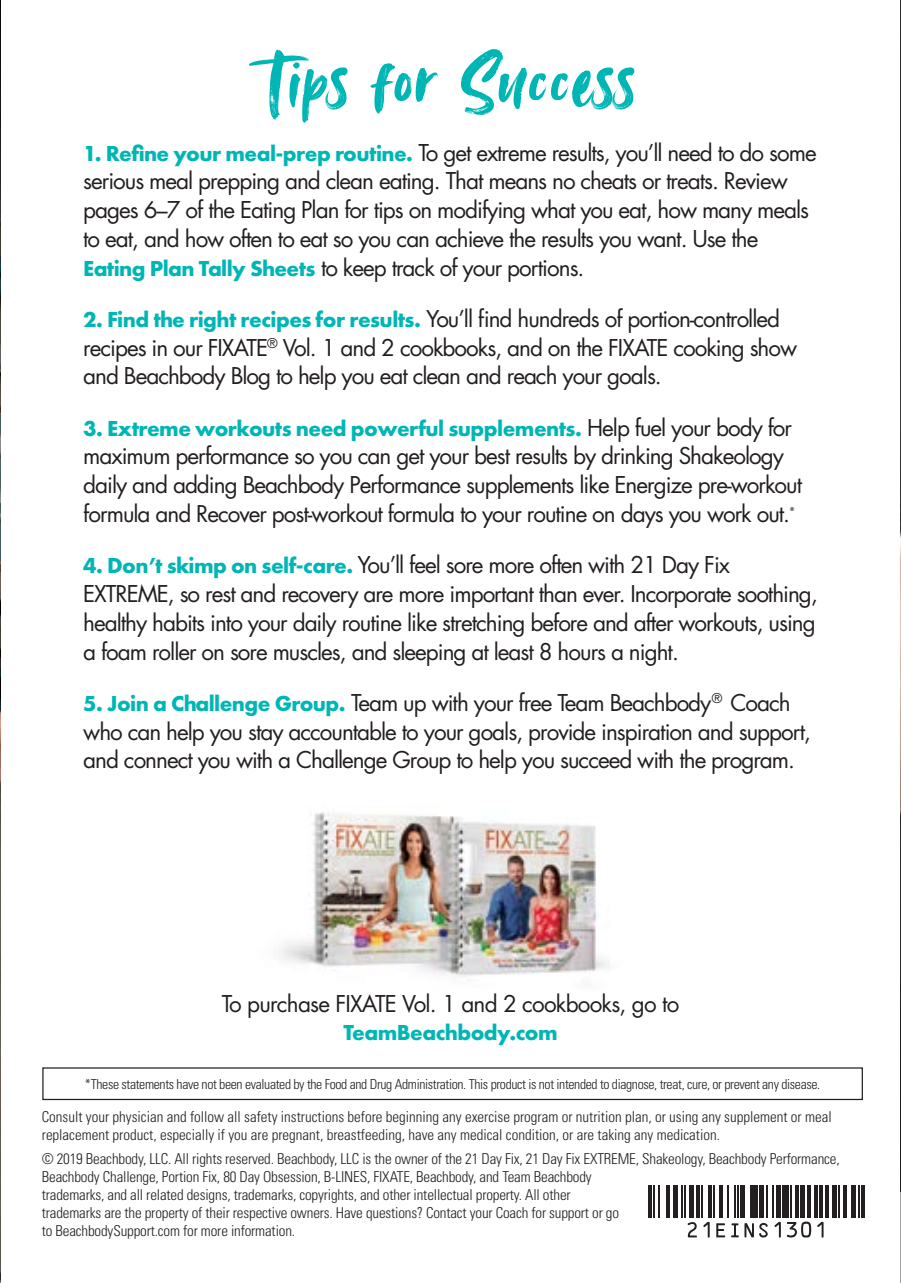
<style>
.page{position:relative;width:901px;height:1283px;background:#fff}
.page>*{position:absolute;margin:0;border:0;box-sizing:border-box;transform-origin:0 0}
.t1{font:80px "Avallon Alt";letter-spacing:.02em;color:#00b6b5}
.t2{font:22.5px/28.8px "Futura";letter-spacing:-.045em;color:#231f20}
.t3{font:700 22.5px "Futura PT";letter-spacing:-.025em;color:#00b6b5}
.t4{font:300 condensed 15px/18px "Univers";letter-spacing:-.01em;color:#231f20}
.t5{font:300 condensed 13.75px "Univers";letter-spacing:-.025em;color:#231f20}
.s1{font-family:"Futura PT";font-weight:700;color:#00b6b5}
.s2{font-family:"Futura";font-weight:400;color:#231f20}
</style>
<div class="page">
<img style="left:0;top:0;width:1px;height:1282px">
<img style="left:900px;top:0;width:1px;height:1192px">
<hr style="left:900px;top:1192px;width:1px;height:90px;background:#9fa1a4">
<hr style="left:648px;top:1185px;width:3px;height:33px;background:#231f20">
<hr style="left:653px;top:1185px;width:2px;height:33px;background:#231f20">
<hr style="left:658px;top:1185px;width:2px;height:33px;background:#231f20">
<hr style="left:666px;top:1185px;width:3px;height:33px;background:#231f20">
<div style="left:672px;top:1185px;width:5px;height:33px;background:#231f20"></div>
<hr style="left:680px;top:1185px;width:2px;height:33px;background:#231f20">
<hr style="left:684px;top:1185px;width:1px;height:33px;background:#231f20">
<div style="left:688px;top:1185px;width:5px;height:33px;background:#231f20"></div>
<hr style="left:697px;top:1185px;width:3px;height:33px;background:#231f20">
<hr style="left:701px;top:1185px;width:2px;height:33px;background:#231f20">
<hr style="left:708px;top:1185px;width:3px;height:33px;background:#231f20">
<hr style="left:713px;top:1185px;width:1px;height:33px;background:#231f20">
<hr style="left:719px;top:1185px;width:3px;height:33px;background:#231f20">
<hr style="left:727px;top:1185px;width:2px;height:33px;background:#231f20">
<hr style="left:734px;top:1185px;width:1px;height:33px;background:#231f20">
<hr style="left:737px;top:1185px;width:1px;height:33px;background:#231f20">
<div style="left:740px;top:1185px;width:5px;height:33px;background:#231f20"></div>
<hr style="left:750px;top:1185px;width:3px;height:33px;background:#231f20">
<hr style="left:754px;top:1185px;width:4px;height:33px;background:#231f20">
<div style="left:759px;top:1185px;width:5px;height:33px;background:#231f20"></div>
<hr style="left:766px;top:1185px;width:1px;height:33px;background:#231f20">
<hr style="left:772px;top:1185px;width:2px;height:33px;background:#231f20">
<div style="left:775px;top:1185px;width:5px;height:33px;background:#231f20"></div>
<div style="left:782px;top:1185px;width:6px;height:33px;background:#231f20"></div>
<hr style="left:790px;top:1185px;width:1px;height:33px;background:#231f20">
<hr style="left:795px;top:1185px;width:3px;height:33px;background:#231f20">
<hr style="left:800px;top:1185px;width:4px;height:33px;background:#231f20">
<hr style="left:808px;top:1185px;width:3px;height:33px;background:#231f20">
<hr style="left:814px;top:1185px;width:3px;height:33px;background:#231f20">
<hr style="left:819px;top:1185px;width:3px;height:33px;background:#231f20">
<hr style="left:825px;top:1185px;width:3px;height:33px;background:#231f20">
<div style="left:832px;top:1185px;width:5px;height:33px;background:#231f20"></div>
<hr style="left:838px;top:1185px;width:2px;height:33px;background:#231f20">
<hr style="left:843px;top:1185px;width:3px;height:33px;background:#231f20">
<div style="left:851px;top:1185px;width:5px;height:33px;background:#231f20"></div>
<hr style="left:857px;top:1185px;width:2px;height:33px;background:#231f20">
<hr style="left:861px;top:1185px;width:3px;height:33px;background:#231f20">
<svg style="left:687px;top:1222px;width:10px;height:15px"></svg>
<svg style="left:703px;top:1221px;width:6px;height:16px"></svg>
<svg style="left:716px;top:1223px;width:9px;height:14px"></svg>
<svg style="left:731px;top:1222px;width:36px;height:15px"></svg>
<svg style="left:774px;top:1221px;width:7px;height:16px"></svg>
<svg style="left:787px;top:1221px;width:24px;height:16px"></svg>
<svg style="left:817px;top:1221px;width:6px;height:16px"></svg>
<div style="left:42px;top:1067px;width:821px;height:33px;border:1px solid #231f20"></div>
<img style="left:280px;top:812px;width:329px;height:165px">
<h1 class="t1" style="left:266px;top:27px;width:371px">Tips for Success</h1>
<p class="t2" style="left:83px;top:138px;width:735px"><span class="s1">1. Refine your meal-prep routine.</span> To get extreme results, you’ll need to do some serious meal prepping and clean eating. That means no cheats or treats. Review pages 6–7 of the Eating Plan for tips on modifying what you eat, how many meals to eat, and how often to eat so you can achieve the results you want. Use the <span class="s1">Eating Plan Tally Sheets</span> to keep track of your portions.</p>
<p class="t2" style="left:83px;top:304px;width:715px"><span class="s1">2. Find the right recipes for results.</span> You’ll find hundreds of portion-controlled recipes in our FIXATE<sup>®</sup> Vol. 1 and 2 cookbooks, and on the FIXATE cooking show and Beachbody Blog to help you eat clean and reach your goals.</p>
<p class="t3" style="left:83px;top:414px;width:710px">3. Extreme workouts need powerful supplements. <span class="s2">Help fuel your body for</span></p>
<p class="t2" style="left:83px;top:441px;width:720px">maximum performance so you can get your best results by drinking Shakeology daily and adding Beachbody Performance supplements like Energize pre-workout formula and Recover post-workout formula to your routine on days you work out.<sup>*</sup></p>
<p class="t2" style="left:83px;top:550px;width:736px"><span class="s1">4. Don’t skimp on self-care.</span> You’ll feel sore more often with 21 Day Fix EXTREME, so rest and recovery are more important than ever. Incorporate soothing, healthy habits into your daily routine like stretching before and after workouts, using a foam roller on sore muscles, and sleeping at least 8 hours a night.</p>
<p class="t2" style="left:83px;top:688px;width:729px"><span class="s1">5. Join a Challenge Group.</span> Team up with your free Team Beachbody<sup>®</sup> Coach who can help you stay accountable to your goals, provide inspiration and support, and connect you with a Challenge Group to help you succeed with the program.</p>
<p class="t2" style="left:222px;top:988px;width:459px">To purchase FIXATE Vol. 1 and 2 cookbooks, go to</p>
<p class="t3" style="left:343px;top:1018px;width:216px">TeamBeachbody.com</p>
<p class="t5" style="left:85px;top:1076px;width:737px">*These statements have not been evaluated by the Food and Drug Administration. This product is not intended to diagnose, treat, cure, or prevent any disease.</p>
<p class="t4" style="left:42px;top:1107px;width:791px">Consult your physician and follow all safety instructions before beginning any exercise program or nutrition plan, or using any supplement or meal replacement product, especially if you are pregnant, breastfeeding, have any medical condition, or are taking any medication.</p>
<p class="t4" style="left:42px;top:1149px;width:799px">© 2019 Beachbody, LLC. All rights reserved. Beachbody, LLC is the owner of the 21 Day Fix, 21 Day Fix EXTREME, Shakeology, Beachbody Performance, Beachbody Challenge, Portion Fix, 80 Day Obsession, B-LINES, FIXATE, Beachbody, and Team Beachbody<br>trademarks, and all related designs, trademarks, copyrights, and other intellectual property. All other<br>trademarks are the property of their respective owners. Have questions? Contact your Coach for support or go<br>to BeachbodySupport.com for more information.</p>
</div>
